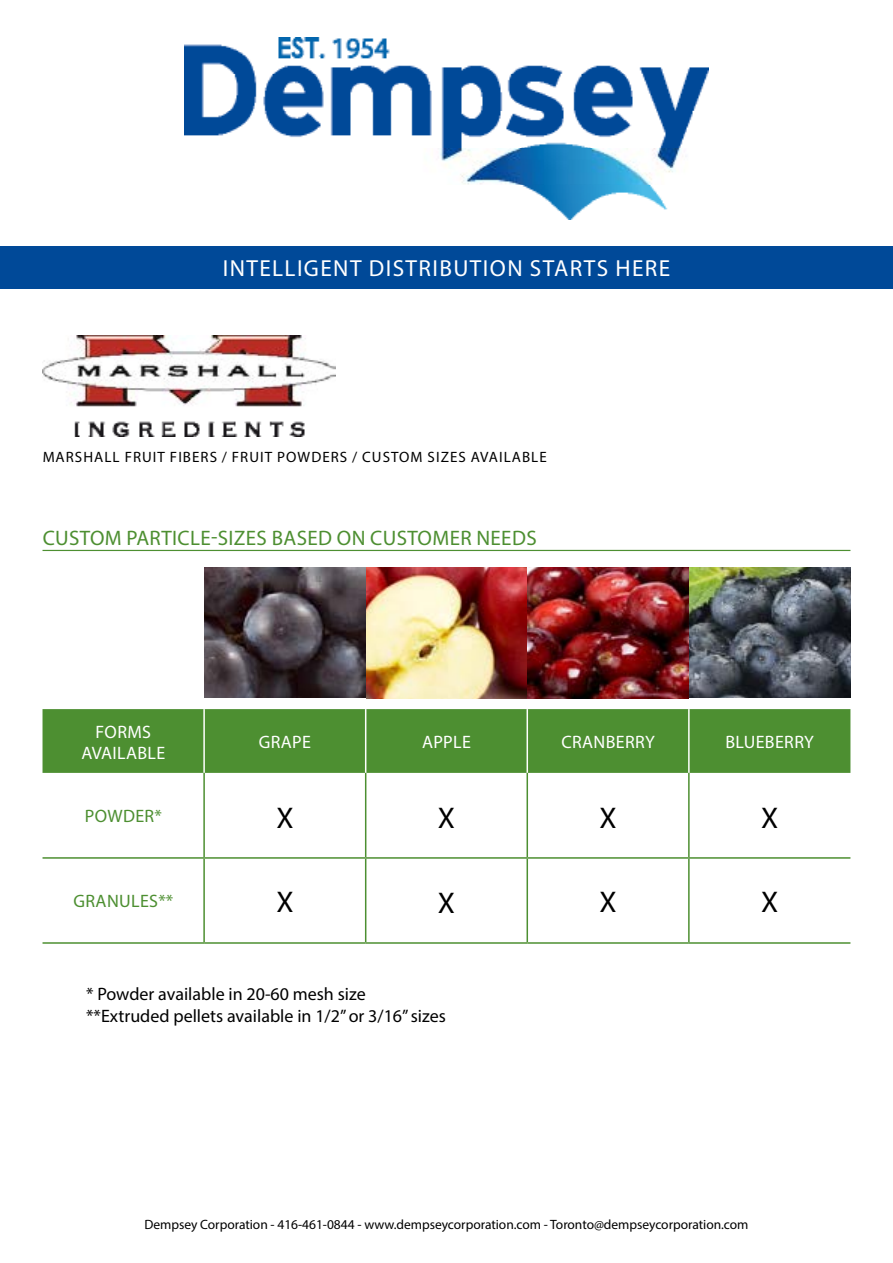
<style>
.page{position:relative;width:893px;height:1263px;background:#fff}
.page>*{position:absolute;margin:0;border:0;box-sizing:border-box;transform-origin:0 0}
.t1{font:30px "Myriad Pro";color:#000}
.t2{font:23.25px "Myriad Pro";letter-spacing:.06em;color:#fff}
.t3{font:21px "Myriad Pro";letter-spacing:.015em;color:#4d8f31}
.t4{font:18px/21.6px "Myriad Pro";color:#000}
.t5{font:18px/21.6px "Myriad Pro";letter-spacing:.02em;color:#fff;text-align:center}
.t6{font:18px "Myriad Pro";letter-spacing:.02em;color:#4d8f31}
.t7{font:15px "Myriad Pro";letter-spacing:.07em;color:#000}
.t8{font:13.5px "Myriad Pro";letter-spacing:-.005em;color:#000}
</style>
<div class="page">
<img style="left:43px;top:335px;width:292px;height:101px">
<hr style="left:43px;top:550px;width:807px;height:1px;background:#4d8f31">
<div style="left:43px;top:709px;width:807px;height:64px;background:#4d8f31"></div>
<hr style="left:203px;top:709px;width:2px;height:64px;background:#fff">
<hr style="left:365px;top:709px;width:1px;height:64px;background:#fff">
<hr style="left:526px;top:709px;width:2px;height:64px;background:#fff">
<hr style="left:688px;top:709px;width:2px;height:64px;background:#fff">
<hr style="left:203px;top:773px;width:2px;height:84px;background:#4d8f31">
<hr style="left:365px;top:773px;width:1px;height:84px;background:#4d8f31">
<hr style="left:526px;top:773px;width:2px;height:84px;background:#4d8f31">
<hr style="left:688px;top:773px;width:2px;height:84px;background:#4d8f31">
<hr style="left:43px;top:857px;width:161px;height:2px;background:#4d8f31">
<hr style="left:204px;top:857px;width:162px;height:2px;background:#4d8f31">
<hr style="left:203px;top:859px;width:2px;height:83px;background:#4d8f31">
<hr style="left:366px;top:857px;width:161px;height:2px;background:#4d8f31">
<hr style="left:365px;top:859px;width:1px;height:83px;background:#4d8f31">
<hr style="left:527px;top:857px;width:162px;height:2px;background:#4d8f31">
<hr style="left:526px;top:859px;width:2px;height:83px;background:#4d8f31">
<hr style="left:689px;top:857px;width:161px;height:2px;background:#4d8f31">
<hr style="left:688px;top:859px;width:2px;height:83px;background:#4d8f31">
<hr style="left:43px;top:942px;width:161px;height:2px;background:#4d8f31">
<hr style="left:204px;top:942px;width:162px;height:2px;background:#4d8f31">
<hr style="left:366px;top:942px;width:161px;height:2px;background:#4d8f31">
<hr style="left:527px;top:942px;width:162px;height:2px;background:#4d8f31">
<hr style="left:689px;top:942px;width:161px;height:2px;background:#4d8f31">
<img style="left:204px;top:567px;width:162px;height:130px">
<img style="left:689px;top:567px;width:161px;height:130px">
<div style="left:0;top:247px;width:893px;height:42px;background:#004998"></div>
<img style="left:184px;top:37px;width:524px;height:182px">
<img style="left:366px;top:567px;width:322px;height:132px">
<h2 class="t2" style="left:223px;top:254px;width:449px">INTELLIGENT DISTRIBUTION STARTS HERE</h2>
<p class="t7" style="left:43px;top:448px;width:506px">MARSHALL FRUIT FIBERS / FRUIT POWDERS / CUSTOM SIZES AVAILABLE</p>
<h3 class="t3" style="left:43px;top:525px;width:495px">CUSTOM PARTICLE-SIZES BASED ON CUSTOMER NEEDS</h3>
<h3 class="t5" style="left:81px;top:720px;width:85px">FORMS<br>AVAILABLE</h3>
<h3 class="t5" style="left:259px;top:731px;width:54px">GRAPE</h3>
<h3 class="t5" style="left:422px;top:731px;width:50px">APPLE</h3>
<h3 class="t5" style="left:561px;top:731px;width:95px">CRANBERRY</h3>
<h3 class="t5" style="left:725px;top:731px;width:90px">BLUEBERRY</h3>
<h3 class="t6" style="left:85px;top:805px;width:79px">POWDER*</h3>
<h1 class="t1" style="left:276px;top:799px;width:19px">X</h1>
<h1 class="t1" style="left:438px;top:799px;width:19px">X</h1>
<h1 class="t1" style="left:599px;top:799px;width:19px">X</h1>
<h1 class="t1" style="left:761px;top:799px;width:19px">X</h1>
<h3 class="t6" style="left:74px;top:890px;width:101px">GRANULES**</h3>
<h1 class="t1" style="left:276px;top:883px;width:19px">X</h1>
<h1 class="t1" style="left:438px;top:884px;width:19px">X</h1>
<h1 class="t1" style="left:599px;top:883px;width:19px">X</h1>
<h1 class="t1" style="left:761px;top:883px;width:19px">X</h1>
<h3 class="t4" style="left:86px;top:983px;width:361px">* Powder available in 20-60 mesh size **Extruded pellets available in 1/2’’ or 3/16’’ sizes</h3>
<p class="t8" style="left:144px;top:1216px;width:605px">Dempsey Corporation - 416-461-0844 - www.dempseycorporation.com - Toronto@dempseycorporation.com</p>
</div>
